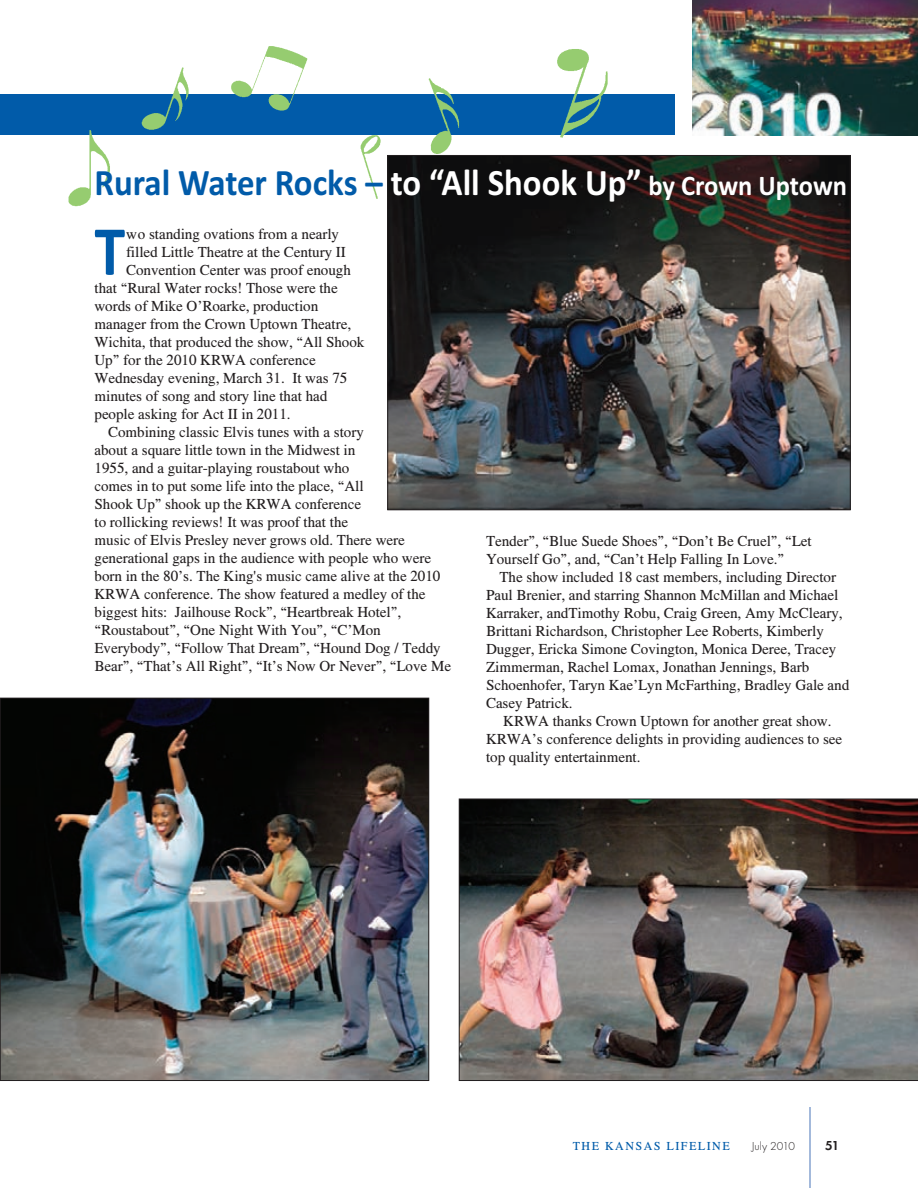
<style>
.page{position:relative;width:918px;height:1188px;background:#fff}
.page>*{position:absolute;margin:0;border:0;box-sizing:border-box;transform-origin:0 0}
.t1{font:700 71.1px "Calibri";color:#015ba9;scale:.87 1}
.t2{font:700 37.5px "Calibri";color:#015ba9;scale:.93 1}
.t3{font:15px/18px "Times CSATT";color:#231f20}
.t4{font:600 13.5px "Futura T";color:#231f20}
.t5{font:12px "Times CSATT";letter-spacing:.125em;color:#015ba9}
.t6{font:300 12px "Futura T";color:#231f20}
.s1{color:#fff}
.s2{font-size:28.5px;color:#fff}
</style>
<div class="page">
<hr style="left:810px;top:1107px;width:1px;height:81px;background:#4975b9">
<div style="left:0;top:94px;width:675px;height:41px;background:#015ba9"></div>
<img style="left:692px;top:0;width:226px;height:135px">
<img style="left:2px;top:700px;width:425px;height:379px">
<img style="left:459px;top:799px;width:459px;height:282px">
<img style="left:68px;top:46px;width:540px;height:228px">
<img style="left:390px;top:157px;width:458px;height:351px">
<h2 class="t2" style="left:94px;top:170px;width:811px">Rural Water Rocks – <span class="s1">to “All Shook Up”</span> <span class="s2">by Crown Uptown</span></h2>
<h1 class="t1" style="left:94px;top:227px;width:37px">T</h1>
<p class="t3" style="left:126px;top:226px;width:215px">wo standing ovations from a nearly</p>
<p class="t3" style="left:126px;top:244px;width:221px">filled Little Theatre at the Century II</p>
<p class="t3" style="left:126px;top:262px;width:226px">Convention Center was proof enough</p>
<p class="t3" style="left:94px;top:280px;width:245px">that “Rural Water rocks! Those were the</p>
<p class="t3" style="left:94px;top:298px;width:225px">words of Mike O’Roarke, production</p>
<p class="t3" style="left:94px;top:316px;width:258px">manager from the Crown Uptown Theatre,</p>
<p class="t3" style="left:94px;top:334px;width:271px">Wichita, that produced the show, “All Shook</p>
<p class="t3" style="left:94px;top:352px;width:223px">Up” for the 2010 KRWA conference</p>
<p class="t3" style="left:94px;top:370px;width:254px">Wednesday evening, March 31. It was 75</p>
<p class="t3" style="left:94px;top:388px;width:234px">minutes of song and story line that had</p>
<p class="t3" style="left:94px;top:406px;width:198px">people asking for Act II in 2011.</p>
<p class="t3" style="left:108px;top:424px;width:257px">Combining classic Elvis tunes with a story</p>
<p class="t3" style="left:94px;top:442px;width:262px">about a square little town in the Midwest in</p>
<p class="t3" style="left:94px;top:460px;width:256px">1955, and a guitar-playing roustabout who</p>
<p class="t3" style="left:94px;top:478px;width:271px">comes in to put some life into the place, “All</p>
<p class="t3" style="left:94px;top:496px;width:268px">Shook Up” shook up the KRWA conference</p>
<p class="t3" style="left:94px;top:514px;width:255px">to rollicking reviews! It was proof that the</p>
<p class="t3" style="left:94px;top:532px;width:312px">music of Elvis Presley never grows old. There were</p>
<p class="t3" style="left:94px;top:550px;width:338px">generational gaps in the audience with people who were</p>
<p class="t3" style="left:94px;top:568px;width:347px">born in the 80’s. The King's music came alive at the 2010</p>
<p class="t3" style="left:94px;top:586px;width:333px">KRWA conference. The show featured a medley of the</p>
<p class="t3" style="left:94px;top:604px;width:308px">biggest hits: Jailhouse Rock”, “Heartbreak Hotel”,</p>
<p class="t3" style="left:94px;top:622px;width:288px">“Roustabout”, “One Night With You”, “C’Mon</p>
<p class="t3" style="left:94px;top:640px;width:348px">Everybody”, “Follow That Dream”, “Hound Dog / Teddy</p>
<p class="t3" style="left:94px;top:658px;width:358px">Bear”, “That’s All Right”, “It’s Now Or Never”, “Love Me</p>
<p class="t3" style="left:486px;top:534px;width:327px">Tender”, “Blue Suede Shoes”, “Don’t Be Cruel”, “Let<br>Yourself Go”, and, “Can’t Help Falling In Love.”</p>
<p class="t3" style="left:486px;top:570px;width:365px;text-indent:14px">The show included 18 cast members, including Director Paul Brenier, and starring Shannon McMillan and Michael Karraker, andTimothy Robu, Craig Green, Amy McCleary, Brittani Richardson, Christopher Lee Roberts, Kimberly Dugger, Ericka Simone Covington, Monica Deree, Tracey Zimmerman, Rachel Lomax, Jonathan Jennings, Barb Schoenhofer, Taryn Kae’Lyn McFarthing, Bradley Gale and Casey Patrick.</p>
<p class="t3" style="left:486px;top:714px;width:358px;text-indent:17px">KRWA thanks Crown Uptown for another great show.<br>KRWA’s conference delights in providing audiences to see top quality entertainment.</p>
<p class="t5" style="left:573px;top:1141px;width:158px">THE KANSAS LIFELINE</p>
<p class="t6" style="left:751px;top:1141px;width:45px">July 2010</p>
<p class="t4" style="left:825px;top:1140px;width:16px">51</p>
</div>
